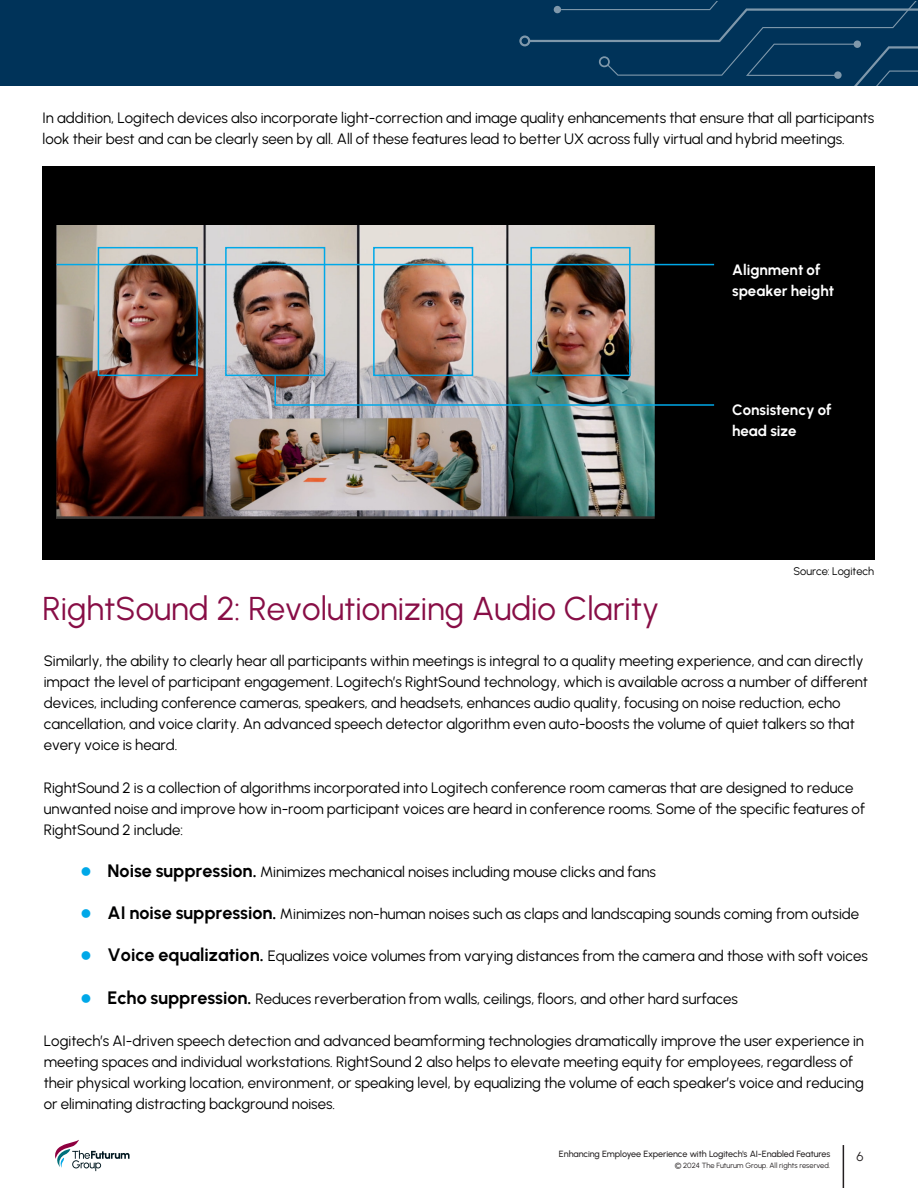
<style>
.page{position:relative;width:918px;height:1188px;background:#fff}
.page>*{position:absolute;margin:0;border:0;box-sizing:border-box;transform-origin:0 0}
.WH_Introduction_Header{font:33px "Urbanist";color:#880e46}
.footnote{font:15px/21px "Urbanist";color:#000001}
.footnote-2{font:15px/21px "Urbanist";color:#fff}
.t1{font:13.05px "Urbanist";color:#231f20}
.footnote-3{font:11.1px "Urbanist";color:#000001}
.t2{font:500 9px "Urbanist";letter-spacing:-.01em;color:#231f20}
.t3{font:7.5px "Urbanist";color:#231f20}
.s1{font-size:18px}
</style>
<div class="page">
<div style="left:0;top:0;width:918px;height:85px;background:#003359"></div>
<svg style="left:519px;top:2px;width:399px;height:84px"></svg>
<svg style="left:55px;top:1140px;width:75px;height:31px"></svg>
<hr style="left:843px;top:1145px;width:1px;height:43px;background:#231f20">
<div style="left:43px;top:167px;width:832px;height:393px;background:#000"></div>
<img style="left:56px;top:226px;width:599px;height:293px">
<hr style="left:56px;top:264px;width:658px;height:1px;background:#00a8e8">
<div style="left:98px;top:247px;width:100px;height:129px;border:2px solid #00a8e8"></div>
<div style="left:225px;top:247px;width:100px;height:129px;border:2px solid #00a8e8"></div>
<div style="left:373px;top:247px;width:100px;height:129px;border:2px solid #00a8e8"></div>
<div style="left:530px;top:247px;width:101px;height:129px;border:2px solid #00a8e8"></div>
<img style="left:274px;top:375px;width:441px;height:31px">
<p class="footnote" style="left:43px;top:107px;width:833px">In addition, Logitech devices also incorporate light-correction and image quality enhancements that ensure that all participants look their best and can be clearly seen by all. All of these features lead to better UX across fully virtual and hybrid meetings.</p>
<p class="footnote-2" style="left:732px;top:259px;width:103px">Alignment of speaker height</p>
<p class="footnote-2" style="left:732px;top:399px;width:101px">Consistency of head size</p>
<p class="WH_Introduction_Header" style="left:43px;top:587px;width:618px">RightSound 2: Revolutionizing Audio Clarity</p>
<p class="footnote-3" style="left:793px;top:564px;width:82px">Source: Logitech</p>
<p class="footnote" style="left:44px;top:650px;width:826px">Similarly, the ability to clearly hear all participants within meetings is integral to a quality meeting experience, and can directly impact the level of participant engagement. Logitech’s RightSound technology, which is available across a number of different devices, including conference cameras, speakers, and headsets, enhances audio quality, focusing on noise reduction, echo cancellation, and voice clarity. An advanced speech detector algorithm even auto-boosts the volume of quiet talkers so that every voice is heard.</p>
<p class="footnote" style="left:44px;top:777px;width:823px">RightSound 2 is a collection of algorithms incorporated into Logitech conference room cameras that are designed to reduce unwanted noise and improve how in-room participant voices are heard in conference rooms. Some of the specific features of<br>RightSound 2 include:</p>
<p class="footnote" style="left:108px;top:861px;width:550px"><span class="s1">Noise suppression.</span> Minimizes mechanical noises including mouse clicks and fans</p>
<p class="footnote" style="left:108px;top:903px;width:753px"><span class="s1">AI noise suppression.</span> Minimizes non-human noises such as claps and landscaping sounds coming from outside</p>
<p class="footnote" style="left:108px;top:945px;width:762px"><span class="s1">Voice equalization.</span> Equalizes voice volumes from varying distances from the camera and those with soft voices</p>
<p class="footnote" style="left:108px;top:988px;width:632px"><span class="s1">Echo suppression.</span> Reduces reverberation from walls, ceilings, floors, and other hard surfaces</p>
<p class="footnote" style="left:44px;top:1030px;width:822px">Logitech’s AI-driven speech detection and advanced beamforming technologies dramatically improve the user experience in meeting spaces and individual workstations. RightSound 2 also helps to elevate meeting equity for employees, regardless of their physical working location, environment, or speaking level, by equalizing the volume of each speaker’s voice and reducing or eliminating distracting background noises.</p>
<p class="t2" style="left:559px;top:1148px;width:273px">Enhancing Employee Experience with Logitech's AI-Enabled Features</p>
<p class="t1" style="left:856px;top:1148px;width:9px">6</p>
<p class="t3" style="left:675px;top:1160px;width:157px">© 2024 The Futurum Group. All rights reserved.</p>
</div>
